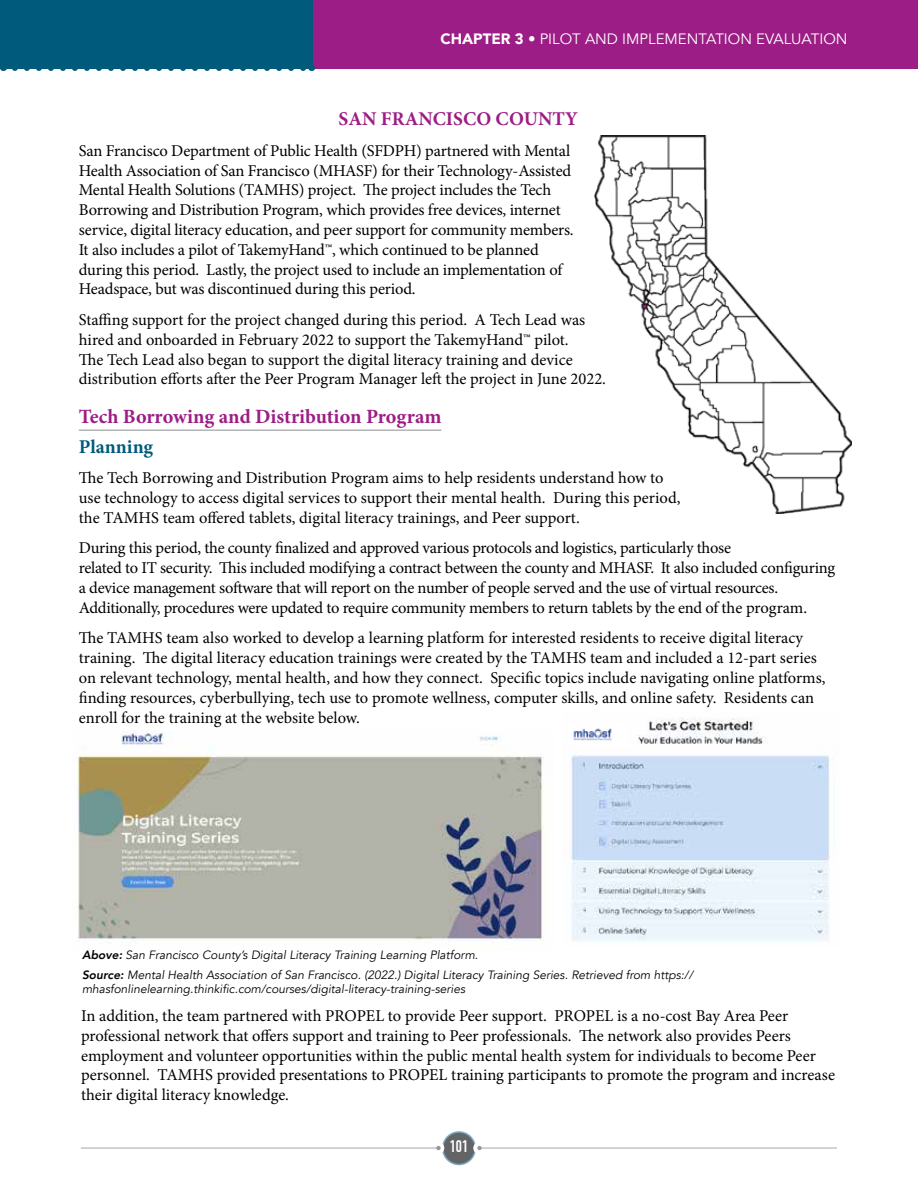
<style>
.page{position:relative;width:918px;height:1188px;background:#fff}
.page>*{position:absolute;margin:0;border:0;box-sizing:border-box;transform-origin:0 0}
.t1{font:700 20.25px "Minion Pro";letter-spacing:-.005em;color:#9d1d86}
.t2{font:700 19.5px "Minion Pro";color:#9d1d86}
.t3{font:700 19.5px "Minion Pro";color:#005a7c}
.t4{font:16.5px/19.8px "Minion Pro";letter-spacing:-.01em;color:#000}
.t5{font:700 16.5px "DIN Condensed";color:#fff}
.t6{font:15px "Avenir";color:#fff}
.t7{font:italic 12px/14.4px "Avenir";color:#000}
.s1{font-weight:900}
.s2{font-weight:800}
</style>
<div class="page">
<div style="left:443px;top:1132px;width:32px;height:33px;background:#636466;border-radius:50%"></div>
<div style="left:442px;top:1131px;width:34px;height:34px;border:2px solid #7ba9c1;border-radius:50%"></div>
<div style="left:433px;top:1142px;width:11px;height:12px;background:#fff;border-radius:50%"></div>
<div style="left:473px;top:1142px;width:12px;height:12px;background:#fff;border-radius:50%"></div>
<hr style="left:81px;top:1148px;width:357px;height:1px;background:#a5a7aa">
<hr style="left:480px;top:1148px;width:357px;height:1px;background:#a5a7aa">
<svg style="left:436px;top:1146px;width:5px;height:4px"></svg>
<svg style="left:477px;top:1146px;width:5px;height:4px"></svg>
<img style="left:594px;top:136px;width:258px;height:378px">
<div style="left:0;top:0;width:313px;height:68px;background:#005a7c"></div>
<div style="left:313px;top:0;width:605px;height:68px;background:#9d1d86"></div>
<svg style="left:15px;top:68px;width:290px;height:3px"></svg>
<hr style="left:79px;top:430px;width:362px;height:1px;background:#939598">
<img style="left:77px;top:731px;width:467px;height:211px">
<img style="left:571px;top:718px;width:262px;height:223px">
<img style="left:571px;top:725px;width:55px;height:19px">
<p class="t6" style="left:441px;top:30px;width:409px"><span class="s1">CHAPTER 3</span> • PILOT AND IMPLEMENTATION EVALUATION</p>
<p class="t2" style="left:339px;top:105px;width:241px">SAN FRANCISCO COUNTY</p>
<p class="t4" style="left:79px;top:141px;width:496px">San Francisco Department of Public Health (SFDPH) partnered with Mental Health Association of San Francisco (MHASF) for their Technology-Assisted Mental Health Solutions (TAMHS) project. The project includes the Tech Borrowing and Distribution Program, which provides free devices, internet service, digital literacy education, and peer support for community members.<br>It also includes a pilot of TakemyHand™, which continued to be planned during this period. Lastly, the project used to include an implementation of Headspace, but was discontinued during this period.</p>
<p class="t4" style="left:79px;top:310px;width:529px">Staffing support for the project changed during this period. A Tech Lead was hired and onboarded in February 2022 to support the TakemyHand™ pilot.<br>The Tech Lead also began to support the digital literacy training and device distribution efforts after the Peer Program Manager left the project in June 2022.</p>
<p class="t1" style="left:79px;top:402px;width:364px">Tech Borrowing and Distribution Program</p>
<p class="t3" style="left:79px;top:433px;width:76px">Planning</p>
<p class="t4" style="left:79px;top:468px;width:603px">The Tech Borrowing and Distribution Program aims to help residents understand how to use technology to access digital services to support their mental health. During this period, the TAMHS team offered tablets, digital literacy trainings, and Peer support.</p>
<p class="t4" style="left:79px;top:538px;width:758px">During this period, the county finalized and approved various protocols and logistics, particularly those<br>related to IT security. This included modifying a contract between the county and MHASF. It also included configuring a device management software that will report on the number of people served and the use of virtual resources.<br>Additionally, procedures were updated to require community members to return tablets by the end of the program.</p>
<p class="t4" style="left:79px;top:628px;width:748px">The TAMHS team also worked to develop a learning platform for interested residents to receive digital literacy training. The digital literacy education trainings were created by the TAMHS team and included a 12-part series on relevant technology, mental health, and how they connect. Specific topics include navigating online platforms, finding resources, cyberbullying, tech use to promote wellness, computer skills, and online safety. Residents can enroll for the training at the website below.</p>
<p class="t7" style="left:82px;top:948px;width:398px"><span class="s2">Above:</span> San Francisco County’s Digital Literacy Training Learning Platform.</p>
<p class="t7" style="left:82px;top:968px;width:613px"><span class="s2">Source:</span> Mental Health Association of San Francisco. (2022.) Digital Literacy Training Series. Retrieved from https:// mhasfonlinelearning.thinkific.com/courses/digital-literacy-training-series</p>
<p class="t4" style="left:81px;top:1006px;width:756px">In addition, the team partnered with PROPEL to provide Peer support. PROPEL is a no-cost Bay Area Peer professional network that offers support and training to Peer professionals. The network also provides Peers employment and volunteer opportunities within the public mental health system for individuals to become Peer personnel. TAMHS provided presentations to PROPEL training participants to promote the program and increase their digital literacy knowledge.</p>
<p class="t5" style="left:450px;top:1135px;width:20px">101</p>
</div>
